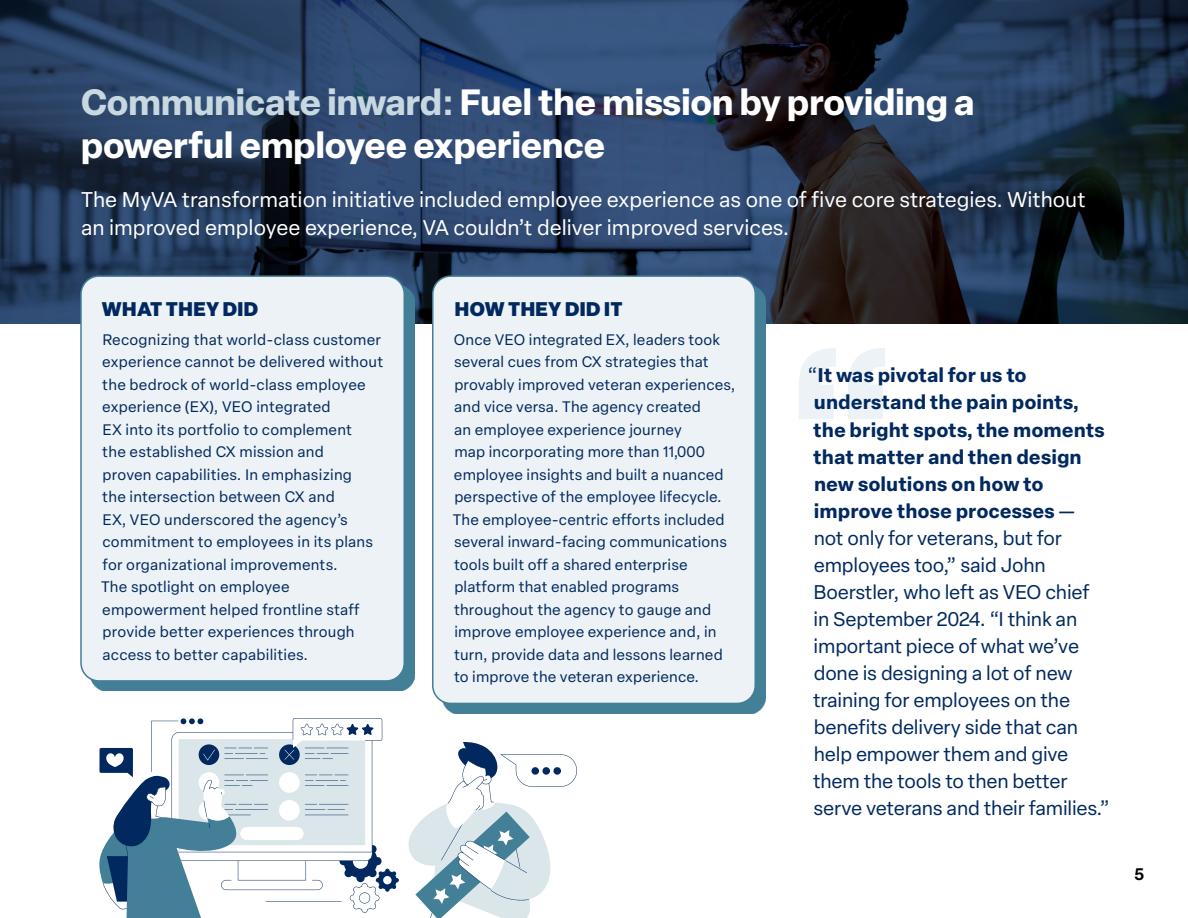
<style>
.page{position:relative;width:1188px;height:918px;background:#fff}
.page>*{position:absolute;margin:0;border:0;box-sizing:border-box;transform-origin:0 0}
.t1{font:900 204.75px "Elza";color:#ecf2f5}
.t2{font:700 36px/43.2px "Elza";color:#fff}
.t3{font:21px/28.2px "Elza Text";color:#fff}
.t4{font:19.5px/27px "Elza Text";letter-spacing:-.01em;color:#01295f}
.t5{font:900 19.5px "Elza";letter-spacing:.02em;color:#01295f}
.t6{font:600 16.5px "Elza";color:#000}
.t7{font:15px/22.5px "Elza Text";letter-spacing:.01em;color:#01295f}
.s1{color:#c7d8e0}
.s2{font-weight:700}
</style>
<div class="page">
<svg style="left:0;top:0;width:1188px;height:324px;background:#243854"></svg>
<div style="left:90px;top:285px;width:325px;height:406px;background:#437f97"></div>
<div style="left:81px;top:276px;width:323px;height:405px;background:#ecf2f5;border-radius:18px"></div>
<div style="left:80px;top:275px;width:325px;height:407px;border:2px solid #437f97;border-radius:18px"></div>
<div style="left:441px;top:285px;width:325px;height:429px;background:#437f97"></div>
<div style="left:433px;top:276px;width:322px;height:427px;background:#ecf2f5;border-radius:18px"></div>
<div style="left:432px;top:275px;width:324px;height:429px;border:2px solid #437f97;border-radius:18px"></div>
<svg style="left:99px;top:718px;width:478px;height:200px"></svg>
<div style="left:531px;top:767px;width:8px;height:8px;background:#01295f;border-radius:50%"></div>
<div style="left:542px;top:767px;width:8px;height:8px;background:#01295f;border-radius:50%"></div>
<div style="left:553px;top:767px;width:8px;height:8px;background:#01295f;border-radius:50%"></div>
<h2 class="t2" style="left:81px;top:80px;width:895px"><span class="s1">Communicate inward:</span> Fuel the mission by providing a powerful employee experience</h2>
<h3 class="t3" style="left:81px;top:184px;width:1006px">The MyVA transformation initiative included employee experience as one of five core strategies. Without an improved employee experience, VA couldn’t deliver improved services.</h3>
<h3 class="t5" style="left:102px;top:294px;width:158px">WHAT THEY DID</h3>
<p class="t7" style="left:101px;top:328px;width:284px">Recognizing that world-class customer experience cannot be delivered without the bedrock of world-class employee experience (EX), VEO integrated<br>EX into its portfolio to complement<br>the established CX mission and<br>proven capabilities. In emphasizing<br>the intersection between CX and<br>EX, VEO underscored the agency’s commitment to employees in its plans for organizational improvements.<br>The spotlight on employee empowerment helped frontline staff provide better experiences through access to better capabilities.</p>
<h3 class="t5" style="left:455px;top:294px;width:169px">HOW THEY DID IT</h3>
<p class="t7" style="left:453px;top:328px;width:284px">Once VEO integrated EX, leaders took several cues from CX strategies that provably improved veteran experiences, and vice versa. The agency created<br>an employee experience journey<br>map incorporating more than 11,000 employee insights and built a nuanced perspective of the employee lifecycle.<br>The employee-centric efforts included several inward-facing communications tools built off a shared enterprise platform that enabled programs throughout the agency to gauge and improve employee experience and, in turn, provide data and lessons learned to improve the veteran experience.</p>
<h1 class="t1" style="left:780px;top:278px;width:122px">“</h1>
<p class="t4" style="left:808px;top:361px;width:304px">“<span class="s2">It was pivotal for us to understand the pain points, the bright spots, the moments that matter and then design new solutions on how to improve those processes</span> —<br>not only for veterans, but for employees too,” said John<br>Boerstler, who left as VEO chief<br>in September 2024. “I think an important piece of what we’ve done is designing a lot of new training for employees on the benefits delivery side that can help empower them and give them the tools to then better serve veterans and their families.”</p>
<p class="t6" style="left:1134px;top:862px;width:12px">5</p>
</div>
